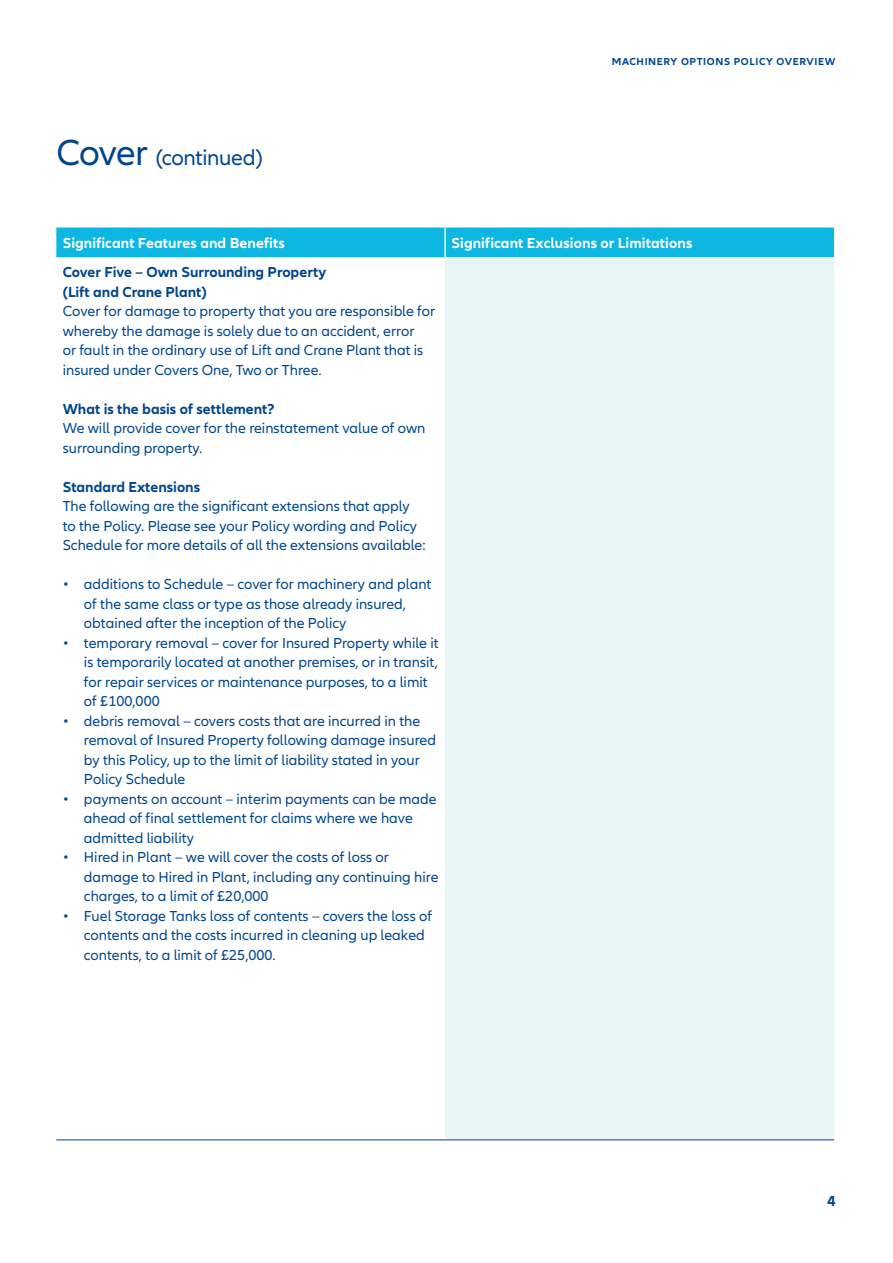
<style>
.page{position:relative;width:893px;height:1263px;background:#fff}
.page>*{position:absolute;margin:0;border:0;box-sizing:border-box;transform-origin:0 0}
.t1{font:22.5px "Allianz Neo";letter-spacing:-.015em;color:#00468b}
.t2{font:15px/19.5px "Allianz Neo";color:#00468b}
.t3{font:700 15px/19.5px "Allianz Neo";color:#00468b}
.t4{font:700 15px "Allianz Neo";letter-spacing:.005em;color:#fff}
.t5{font:700 10.5px "Allianz Neo";letter-spacing:.06em;color:#00468b}
.s1{font-size:37.5px}
</style>
<div class="page">
<div style="left:56px;top:227px;width:778px;height:30px;background:#0db7e1"></div>
<div style="left:445px;top:257px;width:389px;height:883px;background:#e9f6f6"></div>
<hr style="left:444px;top:227px;width:2px;height:30px;background:#fff">
<hr style="left:56px;top:1140px;width:389px;height:1px;background:#00468b">
<hr style="left:445px;top:1140px;width:389px;height:1px;background:#00468b">
<h1 class="t1" style="left:56px;top:145px;width:208px"><span class="s1">Cover</span> (continued)</h1>
<p class="t5" style="left:612px;top:56px;width:225px">MACHINERY OPTIONS POLICY OVERVIEW</p>
<p class="t4" style="left:63px;top:234px;width:224px">Significant Features and Benefits</p>
<p class="t4" style="left:452px;top:234px;width:242px">Significant Exclusions or Limitations</p>
<p class="t3" style="left:63px;top:263px;width:265px">Cover Five – Own Surrounding Property (Lift and Crane Plant)</p>
<p class="t2" style="left:63px;top:302px;width:374px">Cover for damage to property that you are responsible for whereby the damage is solely due to an accident, error<br>or fault in the ordinary use of Lift and Crane Plant that is insured under Covers One, Two or Three.</p>
<p class="t3" style="left:63px;top:399px;width:213px">What is the basis of settlement?</p>
<p class="t2" style="left:63px;top:419px;width:364px">We will provide cover for the reinstatement value of own surrounding property.</p>
<p class="t3" style="left:63px;top:477px;width:139px">Standard Extensions</p>
<p class="t2" style="left:63px;top:497px;width:364px">The following are the significant extensions that apply to the Policy. Please see your Policy wording and Policy<br>Schedule for more details of all the extensions available:</p>
<p class="t2" style="left:84px;top:575px;width:349px;text-indent:-21px">• additions to Schedule – cover for machinery and plant of the same class or type as those already insured, obtained after the inception of the Policy</p>
<p class="t2" style="left:84px;top:633px;width:356px;text-indent:-21px">• temporary removal – cover for Insured Property while it is temporarily located at another premises, or in transit, for repair services or maintenance purposes, to a limit of £100,000</p>
<p class="t2" style="left:84px;top:711px;width:353px;text-indent:-21px">• debris removal – covers costs that are incurred in the removal of Insured Property following damage insured by this Policy, up to the limit of liability stated in your Policy Schedule</p>
<p class="t2" style="left:84px;top:789px;width:354px;text-indent:-21px">• payments on account – interim payments can be made ahead of final settlement for claims where we have admitted liability</p>
<p class="t2" style="left:84px;top:848px;width:356px;text-indent:-21px">• Hired in Plant – we will cover the costs of loss or damage to Hired in Plant, including any continuing hire charges, to a limit of £20,000</p>
<p class="t2" style="left:84px;top:906px;width:350px;text-indent:-21px">• Fuel Storage Tanks loss of contents – covers the loss of contents and the costs incurred in cleaning up leaked contents, to a limit of £25,000.</p>
<p class="t3" style="left:827px;top:1192px;width:10px">4</p>
</div>
